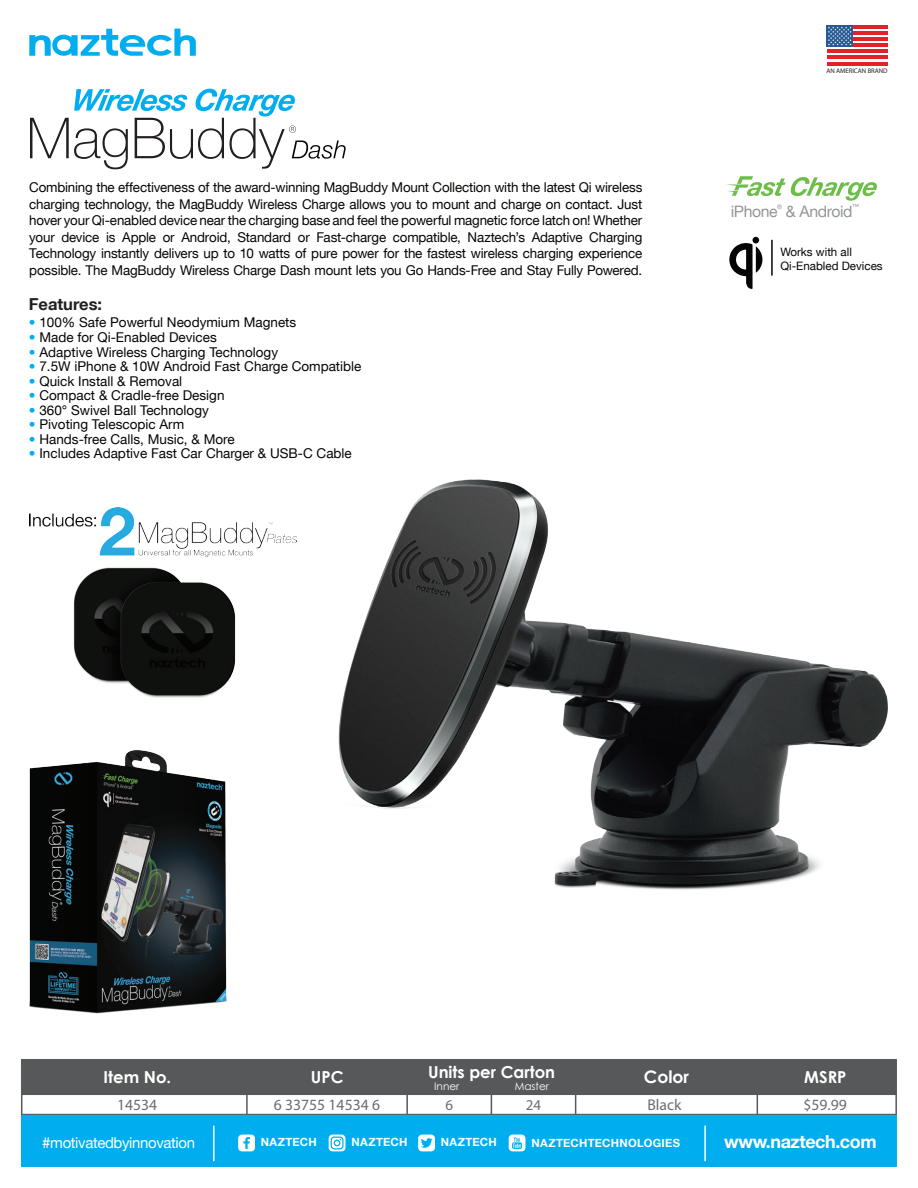
<style>
.page{position:relative;width:918px;height:1188px;background:#fff}
.page>*{position:absolute;margin:0;border:0;box-sizing:border-box;transform-origin:0 0}
.t1{font:700 18px "Helvetica Neue LT Std";letter-spacing:-.025em;color:#fff}
.t2{font:700 17.25px "Century Gothic";color:#fff}
.t3{font:700 16.5px "Century Gothic";color:#fff}
.t4{font:700 16.5px "Helvetica Neue LT Std";color:#231f20}
.t5{font:15.75px "Helvetica Neue LT Std";letter-spacing:-.025em;color:#939598}
.t6{font:15.6px "Myriad Pro";color:#6c6d70}
.t7{font:15px "Helvetica Neue LT Std";letter-spacing:-.025em;color:#fff}
.t8{font:15px "Myriad Pro";color:#6c6d70}
.t9{font:13.5px/16.5px "Helvetica Neue LT Std";letter-spacing:-.015em;color:#050504;text-align:justify}
.t10{font:13.5px "Helvetica Neue LT Std";color:#040503}
.t11{font:11.55px/14px "Helvetica Neue LT Std";color:#040503}
.t12{font:700 11.25px "Helvetica Neue LT Std";letter-spacing:.02em;color:#fff}
.t13{font:10.5px "Century Gothic";color:#fff}
.t14{font:7.05px "Helvetica Neue LT Std";color:#939598}
.t15{font:6.6px "Myriad Pro";color:#211e1e}
.t16{font:6.15px "Helvetica Neue LT Std";color:#939598}
.s1{color:#00aeef}
</style>
<div class="page">
<svg style="left:29px;top:29px;width:167px;height:27px"></svg>
<svg style="left:827px;top:28px;width:60px;height:28px"></svg>
<hr style="left:827px;top:25px;width:60px;height:3px;background:#e32128">
<hr style="left:827px;top:31px;width:60px;height:4px;background:#e32128">
<hr style="left:827px;top:38px;width:60px;height:3px;background:#e32128">
<hr style="left:827px;top:44px;width:60px;height:3px;background:#e32128">
<hr style="left:827px;top:50px;width:60px;height:3px;background:#e32128">
<hr style="left:827px;top:56px;width:60px;height:3px;background:#e32128">
<hr style="left:827px;top:62px;width:60px;height:3px;background:#e32128">
<div style="left:827px;top:25px;width:26px;height:22px;background:linear-gradient(to right,#336299,#2c5d95)"></div>
<svg style="left:828px;top:27px;width:24px;height:18px"></svg>
<svg style="left:30px;top:89px;width:316px;height:80px"></svg>
<img style="left:21px;top:479px;width:876px;height:688px">
<svg style="left:727px;top:176px;width:150px;height:25px"></svg>
<svg style="left:729px;top:237px;width:34px;height:52px"></svg>
<hr style="left:771px;top:240px;width:2px;height:36px;background:#040503">
<p class="t9" style="left:29px;top:179px;width:615px">Combining the effectiveness of the award-winning MagBuddy Mount Collection with the latest Qi wireless charging technology, the MagBuddy Wireless Charge allows you to mount and charge on contact. Just hover your Qi-enabled device near the charging base and feel the powerful magnetic force latch on! Whether your device is Apple or Android, Standard or Fast-charge compatible, Naztech’s Adaptive Charging Technology instantly delivers up to 10 watts of pure power for the fastest wireless charging experience possible. The MagBuddy Wireless Charge Dash mount lets you Go Hands-Free and Stay Fully Powered.</p>
<p class="t4" style="left:29px;top:294px;width:75px">Features:</p>
<p class="t10" style="left:29px;top:315px;width:269px"><span class="s1">•</span> 100% Safe Powerful Neodymium Magnets</p>
<p class="t10" style="left:29px;top:329px;width:189px"><span class="s1">•</span> Made for Qi-Enabled Devices</p>
<p class="t10" style="left:29px;top:344px;width:251px"><span class="s1">•</span> Adaptive Wireless Charging Technology</p>
<p class="t10" style="left:29px;top:358px;width:334px"><span class="s1">•</span> 7.5W iPhone &amp; 10W Android Fast Charge Compatible</p>
<p class="t10" style="left:29px;top:373px;width:155px"><span class="s1">•</span> Quick Install &amp; Removal</p>
<p class="t10" style="left:29px;top:387px;width:197px"><span class="s1">•</span> Compact &amp; Cradle-free Design</p>
<p class="t10" style="left:29px;top:402px;width:181px"><span class="s1">•</span> 360° Swivel Ball Technology</p>
<p class="t10" style="left:29px;top:416px;width:157px"><span class="s1">•</span> Pivoting Telescopic Arm</p>
<p class="t10" style="left:29px;top:431px;width:207px"><span class="s1">•</span> Hands-free Calls, Music, &amp; More</p>
<p class="t10" style="left:29px;top:445px;width:324px"><span class="s1">•</span> Includes Adaptive Fast Car Charger &amp; USB-C Cable</p>
<p class="t15" style="left:826px;top:66px;width:63px">AN AMERICAN BRAND</p>
<p class="t14" style="left:852px;top:202px;width:8px">™</p>
<p class="t5" style="left:731px;top:202px;width:48px">iPhone</p>
<p class="t16" style="left:777px;top:203px;width:6px">®</p>
<p class="t5" style="left:786px;top:202px;width:68px">&amp; Android</p>
<p class="t11" style="left:780px;top:245px;width:104px">Works with all<br>Qi-Enabled Devices</p>
<p class="t3" style="left:104px;top:1065px;width:69px">Item No.</p>
<p class="t3" style="left:311px;top:1065px;width:34px">UPC</p>
<p class="t3" style="left:428px;top:1059px;width:129px">Units per Carton</p>
<p class="t13" style="left:434px;top:1079px;width:27px">Inner</p>
<p class="t13" style="left:515px;top:1079px;width:36px">Master</p>
<p class="t2" style="left:644px;top:1064px;width:47px">Color</p>
<p class="t3" style="left:804px;top:1065px;width:44px">MSRP</p>
<p class="t6" style="left:117px;top:1095px;width:42px">14534</p>
<p class="t6" style="left:274px;top:1095px;width:108px">6 33755 14534 6</p>
<p class="t8" style="left:445px;top:1096px;width:9px">6</p>
<p class="t8" style="left:526px;top:1096px;width:17px">24</p>
<p class="t6" style="left:647px;top:1095px;width:36px">Black</p>
<p class="t6" style="left:804px;top:1095px;width:45px">$59.99</p>
<p class="t7" style="left:42px;top:1133px;width:154px">#motivatedbyinnovation</p>
<h1 class="t1" style="left:724px;top:1131px;width:154px">www.naztech.com</h1>
<p class="t12" style="left:261px;top:1135px;width:58px">NAZTECH</p>
<p class="t12" style="left:351px;top:1135px;width:58px">NAZTECH</p>
<p class="t12" style="left:441px;top:1135px;width:58px">NAZTECH</p>
<p class="t12" style="left:531px;top:1136px;width:150px">NAZTECHTECHNOLOGIES</p>
</div>
